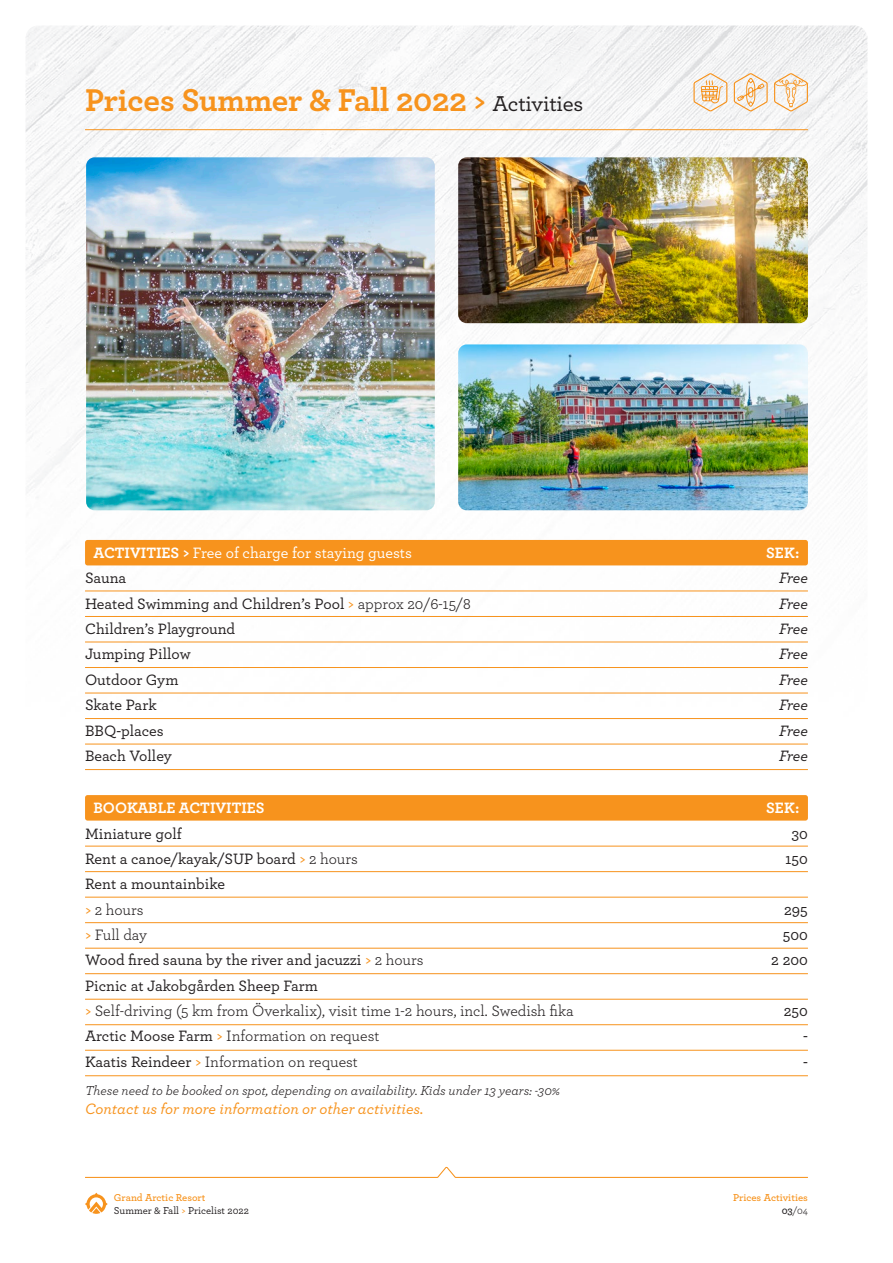
<style>
.page{position:relative;width:893px;height:1263px;background:#fff}
.page>*{position:absolute;margin:0;border:0;box-sizing:border-box;transform-origin:0 0}
.t1{font:700 33px "Archer";letter-spacing:-.01em;color:#f7931d}
.t2{font:500 15.75px "Archer";color:#231f20}
.t3{font:15.75px "Archer";color:#231f20}
.t4{font:italic 500 15.75px "Archer";color:#f7931d}
.t5{font:500 15.75px "Archer";color:#fff}
.t6{font:italic 500 15.75px "Archer";letter-spacing:-.02em;color:#231f20}
.t7{font:700 15.75px "Archer";color:#fff}
.t8{font:italic 13.5px "Archer";color:#231f20}
.t9{font:500 10.5px/12.6px "Archer";color:#231f20}
.t10{font:600 10.5px "Archer";color:#f7931d}
.t11{font:10.5px "Archer";color:#231f20}
.s1{font-size:29.25px}
.s2{font-weight:500;font-size:22.5px;color:#231f20}
.s3{font-weight:700}
.s4{color:#f7931d}
.s5{font-weight:400}
.s6{font-weight:500;color:#f7931d}
.s7{font-weight:500}
.s8{font-weight:600;color:#f7931d}
.s9{font-weight:600}
</style>
<div class="page">
<img style="left:26px;top:26px;width:841px;height:1167px">
<svg style="left:85px;top:1167px;width:723px;height:11px"></svg>
<svg style="left:85px;top:1193px;width:23px;height:21px"></svg>
<hr style="left:85px;top:129px;width:723px;height:1px;background:#f7931d">
<svg style="left:734px;top:73px;width:34px;height:38px"></svg>
<svg style="left:693px;top:73px;width:34px;height:38px"></svg>
<svg style="left:774px;top:73px;width:34px;height:38px"></svg>
<div style="left:85px;top:540px;width:723px;height:25px;background:#f7931d;border-radius:3px"></div>
<div style="left:85px;top:795px;width:723px;height:26px;background:#f7931d;border-radius:3px"></div>
<hr style="left:85px;top:591px;width:723px;height:1px;background:#f7931d">
<hr style="left:85px;top:846px;width:723px;height:1px;background:#f7931d">
<hr style="left:85px;top:616px;width:723px;height:1px;background:#f7931d">
<hr style="left:85px;top:871px;width:723px;height:1px;background:#f7931d">
<hr style="left:85px;top:642px;width:723px;height:1px;background:#f7931d">
<hr style="left:85px;top:897px;width:723px;height:1px;background:#f7931d">
<hr style="left:85px;top:667px;width:723px;height:1px;background:#f7931d">
<hr style="left:85px;top:922px;width:723px;height:1px;background:#f7931d">
<hr style="left:85px;top:693px;width:723px;height:1px;background:#f7931d">
<hr style="left:85px;top:948px;width:723px;height:1px;background:#f7931d">
<hr style="left:85px;top:718px;width:723px;height:1px;background:#f7931d">
<hr style="left:85px;top:973px;width:723px;height:1px;background:#f7931d">
<hr style="left:85px;top:744px;width:723px;height:1px;background:#f7931d">
<hr style="left:85px;top:999px;width:723px;height:1px;background:#f7931d">
<hr style="left:85px;top:769px;width:723px;height:1px;background:#f7931d">
<hr style="left:85px;top:1024px;width:723px;height:1px;background:#f7931d">
<hr style="left:85px;top:1050px;width:723px;height:1px;background:#f7931d">
<hr style="left:85px;top:1075px;width:723px;height:1px;background:#f7931d">
<img style="left:458px;top:157px;width:350px;height:166px">
<img style="left:458px;top:344px;width:350px;height:166px">
<img style="left:86px;top:157px;width:349px;height:353px">
<p class="t1" style="left:85px;top:74px;width:500px">Prices Summer &amp; Fall 2022 <span class="s1">&gt;</span> <span class="s2">Activities</span></p>
<p class="t5" style="left:94px;top:541px;width:320px"><span class="s3">ACTIVITIES &gt;</span> Free of charge for staying guests</p>
<p class="t2" style="left:85px;top:567px;width:43px">Sauna</p>
<p class="t2" style="left:85px;top:592px;width:387px">Heated Swimming and Children’s Pool <span class="s4">&gt;</span> <span class="s5">approx 20/6-15/8</span></p>
<p class="t2" style="left:85px;top:617px;width:152px">Children’s Playground</p>
<p class="t2" style="left:85px;top:643px;width:107px">Jumping Pillow</p>
<p class="t2" style="left:85px;top:668px;width:95px">Outdoor Gym</p>
<p class="t2" style="left:85px;top:694px;width:73px">Skate Park</p>
<p class="t2" style="left:85px;top:719px;width:80px">BBQ-places</p>
<p class="t2" style="left:85px;top:744px;width:88px">Beach Volley</p>
<p class="t7" style="left:94px;top:795px;width:172px">BOOKABLE ACTIVITIES</p>
<p class="t2" style="left:85px;top:822px;width:98px">Miniature golf</p>
<p class="t2" style="left:85px;top:847px;width:274px">Rent a canoe/kayak/SUP board <span class="s4">&gt;</span> <span class="s5">2 hours</span></p>
<p class="t2" style="left:85px;top:873px;width:142px">Rent a mountainbike</p>
<p class="t3" style="left:85px;top:898px;width:60px"><span class="s6">&gt;</span> 2 hours</p>
<p class="t3" style="left:85px;top:924px;width:64px"><span class="s6">&gt;</span> Full day</p>
<p class="t2" style="left:85px;top:949px;width:340px">Wood fired sauna by the river and jacuzzi <span class="s4">&gt;</span> <span class="s5">2 hours</span></p>
<p class="t2" style="left:85px;top:974px;width:234px">Picnic at Jakobgården Sheep Farm</p>
<p class="t3" style="left:85px;top:1000px;width:490px"><span class="s6">&gt;</span> Self-driving (5 km from Överkalix), visit time 1-2 hours, incl. Swedish fika</p>
<p class="t3" style="left:85px;top:1025px;width:296px"><span class="s7">Arctic Moose Farm</span> <span class="s6">&gt;</span> Information on request</p>
<p class="t3" style="left:85px;top:1051px;width:274px"><span class="s7">Kaatis Reindeer</span> <span class="s6">&gt;</span> Information on request</p>
<p class="t8" style="left:85px;top:1081px;width:476px">These need to be booked on spot, depending on availability. Kids under 13 years: -30%</p>
<p class="t4" style="left:85px;top:1097px;width:340px">Contact us for more information or other activities.</p>
<p class="t7" style="left:766px;top:540px;width:35px">SEK:</p>
<p class="t6" style="left:779px;top:567px;width:30px">Free</p>
<p class="t6" style="left:779px;top:592px;width:30px">Free</p>
<p class="t6" style="left:779px;top:617px;width:30px">Free</p>
<p class="t6" style="left:779px;top:643px;width:30px">Free</p>
<p class="t6" style="left:779px;top:668px;width:30px">Free</p>
<p class="t6" style="left:779px;top:693px;width:30px">Free</p>
<p class="t6" style="left:779px;top:719px;width:30px">Free</p>
<p class="t6" style="left:779px;top:744px;width:30px">Free</p>
<p class="t7" style="left:766px;top:795px;width:35px">SEK:</p>
<p class="t2" style="left:791px;top:822px;width:18px">30</p>
<p class="t2" style="left:785px;top:847px;width:24px">150</p>
<p class="t2" style="left:784px;top:898px;width:25px">295</p>
<p class="t2" style="left:783px;top:923px;width:27px">500</p>
<p class="t2" style="left:771px;top:949px;width:38px">2 200</p>
<p class="t2" style="left:784px;top:999px;width:26px">250</p>
<p class="t2" style="left:803px;top:1025px;width:6px">-</p>
<p class="t2" style="left:803px;top:1050px;width:6px">-</p>
<p class="t9" style="left:114px;top:1191px;width:136px"><span class="s8">Grand Arctic Resort<br></span>Summer &amp; Fall <span class="s4">&gt;</span> Pricelist 2022</p>
<p class="t10" style="left:733px;top:1190px;width:76px">Prices Activities</p>
<p class="t11" style="left:782px;top:1203px;width:28px"><span class="s9">03</span>/04</p>
</div>
